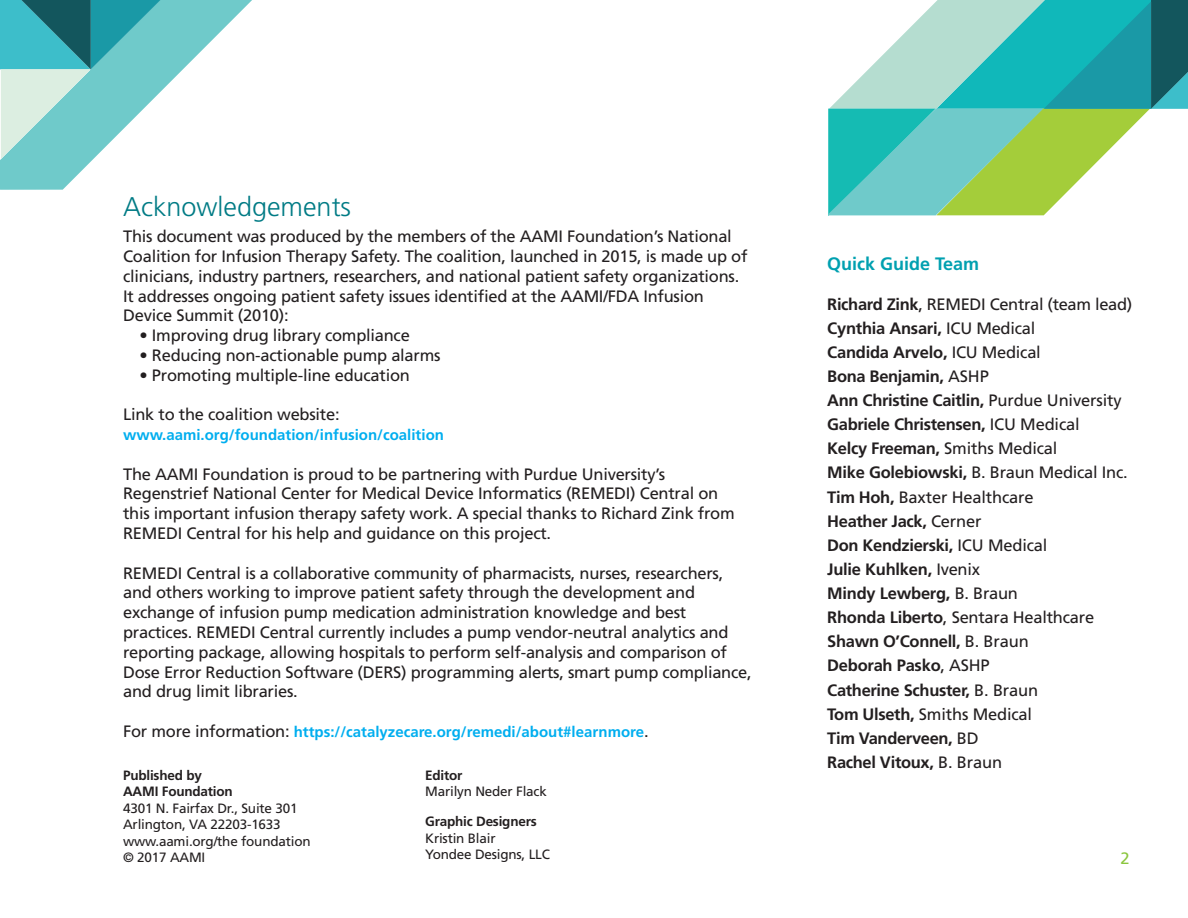
<style>
.page{position:relative;width:1188px;height:918px;background:#fff}
.page>*{position:absolute;margin:0;border:0;box-sizing:border-box;transform-origin:0 0}
.t1{font:300 27px "Frutiger";color:#007b85}
.t2{font:700 18px "Frutiger";color:#00a0b0}
.t3{font:16.5px/19.8px "Frutiger";letter-spacing:-.015em;color:#231f20}
.t4{font:700 16.5px "Frutiger";letter-spacing:-.02em;color:#231f20}
.t5{font:16.5px "Frutiger";color:#8bc63e}
.t6{font:700 15px "Frutiger";color:#00aeef}
.t7{font:13.5px/16.5px "Frutiger";letter-spacing:-.015em;color:#231f20}
.t8{font:700 13.5px "Frutiger";letter-spacing:-.015em;color:#231f20}
.s1{font-weight:400;font-size:16.5px;color:#231f20}
.s2{font-weight:700}
.s3{font-weight:400}
</style>
<div class="page">
<svg style="left:828px;top:0;width:360px;height:216px"></svg>
<svg style="left:0;top:0;width:252px;height:190px"></svg>
<svg style="left:0;top:0;width:161px;height:159px;background:#75c3c4"></svg>
<p class="t1" style="left:123px;top:191px;width:230px">Acknowledgements</p>
<p class="t3" style="left:123px;top:227px;width:626px">This document was produced by the members of the AAMI Foundation’s National Coalition for Infusion Therapy Safety. The coalition, launched in 2015, is made up of clinicians, industry partners, researchers, and national patient safety organizations.<br>It addresses ongoing patient safety issues identified at the AAMI/FDA Infusion Device Summit (2010):</p>
<p class="t3" style="left:140px;top:326px;width:272px">• Improving drug library compliance</p>
<p class="t3" style="left:140px;top:346px;width:302px">• Reducing non-actionable pump alarms</p>
<p class="t3" style="left:140px;top:365px;width:272px">• Promoting multiple-line education</p>
<p class="t3" style="left:123px;top:405px;width:218px">Link to the coalition website:</p>
<p class="t6" style="left:123px;top:426px;width:322px">www.aami.org/foundation/infusion/coalition</p>
<p class="t3" style="left:123px;top:464px;width:613px">The AAMI Foundation is proud to be partnering with Purdue University’s Regenstrief National Center for Medical Device Informatics (REMEDI) Central on this important infusion therapy safety work. A special thanks to Richard Zink from REMEDI Central for his help and guidance on this project.</p>
<p class="t3" style="left:123px;top:563px;width:630px">REMEDI Central is a collaborative community of pharmacists, nurses, researchers, and others working to improve patient safety through the development and exchange of infusion pump medication administration knowledge and best practices. REMEDI Central currently includes a pump vendor-neutral analytics and reporting package, allowing hospitals to perform self-analysis and comparison of Dose Error Reduction Software (DERS) programming alerts, smart pump compliance, and drug limit libraries.</p>
<p class="t6" style="left:123px;top:723px;width:527px"><span class="s1">For more information:</span> https://catalyzecare.org/remedi/about#learnmore<span class="s1">.</span></p>
<p class="t8" style="left:123px;top:767px;width:80px">Published by</p>
<p class="t8" style="left:123px;top:784px;width:111px">AAMI Foundation</p>
<p class="t7" style="left:123px;top:800px;width:176px">4301 N. Fairfax Dr., Suite 301</p>
<p class="t7" style="left:123px;top:816px;width:159px">Arlington, VA 22203-1633</p>
<p class="t7" style="left:123px;top:833px;width:189px">www.aami.org/the foundation</p>
<p class="t7" style="left:123px;top:849px;width:84px">© 2017 AAMI</p>
<p class="t8" style="left:425px;top:767px;width:39px">Editor</p>
<p class="t7" style="left:425px;top:783px;width:123px">Marilyn Neder Flack</p>
<p class="t8" style="left:425px;top:814px;width:113px">Graphic Designers</p>
<p class="t7" style="left:425px;top:830px;width:126px">Kristin Blair<br>Yondee Designs, LLC</p>
<p class="t2" style="left:827px;top:253px;width:154px">Quick Guide Team</p>
<p class="t3" style="left:827px;top:294px;width:307px"><span class="s2">Richard Zink</span>, REMEDI Central (team lead)</p>
<p class="t4" style="left:827px;top:318px;width:210px">Cynthia Ansari, <span class="s3">ICU Medical</span></p>
<p class="t4" style="left:827px;top:342px;width:215px">Candida Arvelo, <span class="s3">ICU Medical</span></p>
<p class="t4" style="left:827px;top:367px;width:163px">Bona Benjamin, <span class="s3">ASHP</span></p>
<p class="t4" style="left:827px;top:391px;width:296px">Ann Christine Caitlin, <span class="s3">Purdue University</span></p>
<p class="t4" style="left:827px;top:415px;width:254px">Gabriele Christensen, <span class="s3">ICU Medical</span></p>
<p class="t4" style="left:827px;top:439px;width:232px">Kelcy Freeman, <span class="s3">Smiths Medical</span></p>
<p class="t3" style="left:827px;top:463px;width:302px"><span class="s2">Mike Golebiowski,</span> B. Braun Medical Inc.</p>
<p class="t3" style="left:827px;top:487px;width:208px"><span class="s2">Tim Hoh,</span> Baxter Healthcare</p>
<p class="t4" style="left:827px;top:511px;width:156px">Heather Jack, <span class="s3">Cerner</span></p>
<p class="t4" style="left:827px;top:535px;width:222px">Don Kendzierski, <span class="s3">ICU Medical</span></p>
<p class="t4" style="left:827px;top:559px;width:154px">Julie Kuhlken, <span class="s3">Ivenix</span></p>
<p class="t4" style="left:827px;top:584px;width:192px">Mindy Lewberg, <span class="s3">B. Braun</span></p>
<p class="t3" style="left:827px;top:608px;width:268px"><span class="s2">Rhonda Liberto</span>, Sentara Healthcare</p>
<p class="t4" style="left:827px;top:632px;width:203px">Shawn O’Connell, <span class="s3">B. Braun</span></p>
<p class="t4" style="left:827px;top:656px;width:164px">Deborah Pasko<span class="s3">, ASHP</span></p>
<p class="t4" style="left:827px;top:680px;width:212px">Catherine Schuster, <span class="s3">B. Braun</span></p>
<p class="t3" style="left:827px;top:704px;width:206px"><span class="s2">Tom Ulseth,</span> Smiths Medical</p>
<p class="t4" style="left:827px;top:728px;width:153px">Tim Vanderveen, <span class="s3">BD</span></p>
<p class="t4" style="left:827px;top:752px;width:176px">Rachel Vitoux, <span class="s3">B. Braun</span></p>
<p class="t5" style="left:1120px;top:849px;width:11px">2</p>
</div>
